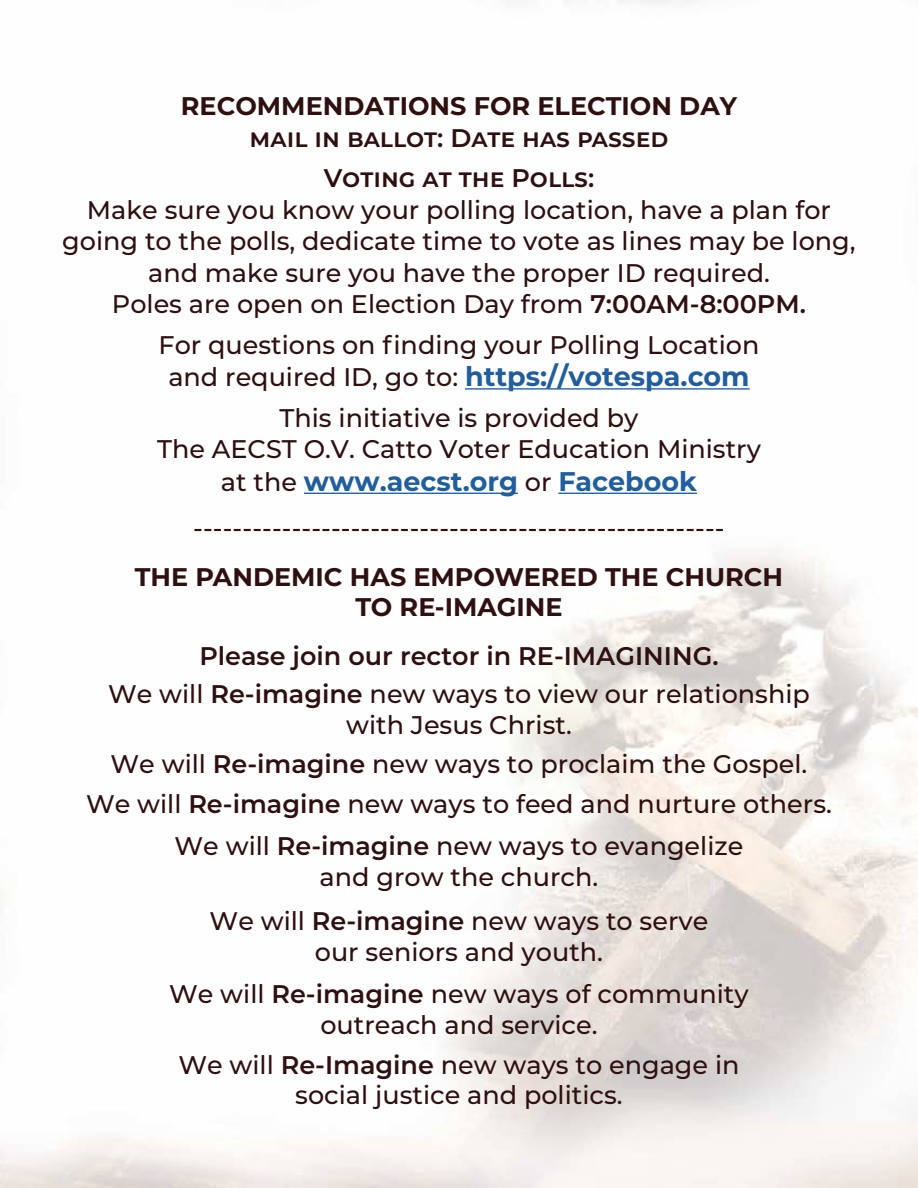
<style>
.page{position:relative;width:918px;height:1188px;background:#fff}
.page>*{position:absolute;margin:0;border:0;box-sizing:border-box;transform-origin:0 0}
.t1{font:700 27px "Montserrat";color:#215e9e}
.t2{font:500 25.5px/31.5px "Montserrat";color:#2f1010;text-align:center}
.t3{font:600 25.5px/40.5px "Montserrat";color:#2f1010;text-align:center}
.t4{font:700 25.5px/30.6px "Montserrat";color:#2f1010;text-align:center}
.s1{font-weight:600}
.s2{font-weight:700;font-size:27px;color:#215e9e}
.s3{font-weight:500;font-size:25.5px;color:#2f1010}
.s4{font-weight:500}
</style>
<div class="page">
<img style="left:0;top:0;width:918px;height:1188px">
<hr style="left:465px;top:388px;width:285px;height:2px;background:#215e9e">
<hr style="left:304px;top:493px;width:214px;height:1px;background:#215e9e">
<hr style="left:558px;top:493px;width:139px;height:1px;background:#215e9e">
<p class="t4" style="left:181px;top:90px;width:558px">RECOMMENDATIONS FOR ELECTION DAY</p>
<p class="t3" style="left:250px;top:116px;width:420px">mail in ballot: Date has passed<br>Voting at the Polls:</p>
<p class="t2" style="left:62px;top:193px;width:795px">Make sure you know your polling location, have a plan for going to the polls, dedicate time to vote as lines may be long, and make sure you have the proper ID required.<br>Poles are open on Election Day from <span class="s1">7:00AM-8:00PM.</span></p>
<p class="t2" style="left:158px;top:327px;width:603px;line-height:32.4px">For questions on finding your Polling Location and required ID, go to: <span class="s2">https://votespa.com</span></p>
<p class="t2" style="left:157px;top:401px;width:605px">This initiative is provided by<br>The AECST O.V. Catto Voter Education Ministry</p>
<p class="t1" style="left:221px;top:462px;width:478px"><span class="s3">at the</span> www.aecst.org <span class="s3">or</span> Facebook</p>
<p class="t2" style="left:193px;top:511px;width:533px">------------------------------------------------------</p>
<p class="t4" style="left:135px;top:560px;width:650px">THE PANDEMIC HAS EMPOWERED THE CHURCH<br>TO RE-IMAGINE</p>
<p class="t3" style="left:108px;top:636px;width:703px;line-height:38.1px">Please join our rector in RE-IMAGINING.<br><span class="s4">We will</span> Re-imagine <span class="s4">new ways to view our relationship</span></p>
<p class="t2" style="left:86px;top:704px;width:747px;line-height:39.6px">with Jesus Christ.<br>We will <span class="s1">Re-imagine</span> new ways to proclaim the Gospel.<br>We will <span class="s1">Re-imagine</span> new ways to feed and nurture others.</p>
<p class="t2" style="left:175px;top:830px;width:570px;line-height:30.6px">We will <span class="s1">Re-imagine</span> new ways to evangelize and grow the church.</p>
<p class="t2" style="left:210px;top:905px;width:500px;line-height:30.6px">We will <span class="s1">Re-imagine</span> new ways to serve our seniors and youth.</p>
<p class="t2" style="left:169px;top:978px;width:581px;line-height:30.6px">We will <span class="s1">Re-imagine</span> new ways of community outreach and service.</p>
<p class="t2" style="left:178px;top:1048px;width:563px;line-height:30.6px">We will <span class="s1">Re-Imagine</span> new ways to engage in social justice and politics.</p>
</div>
